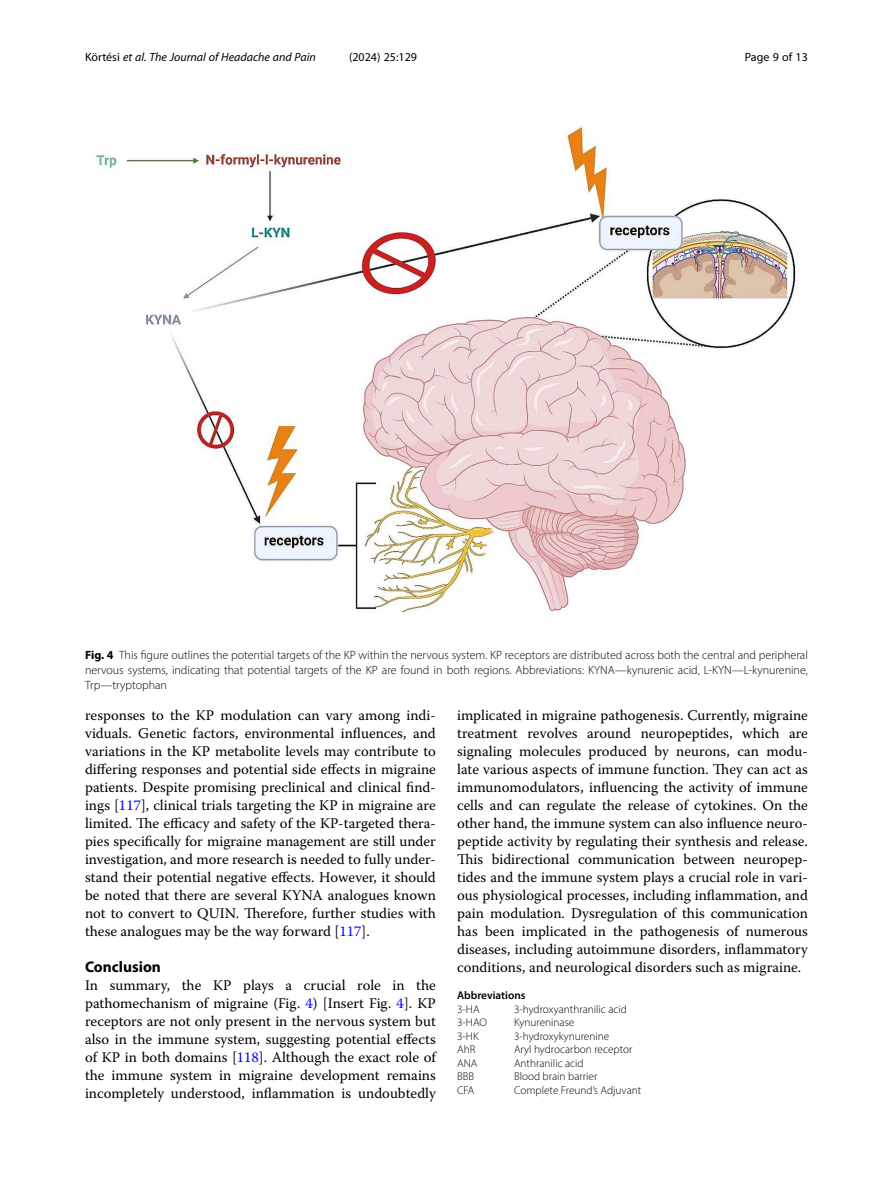
<style>
.page{position:relative;width:893px;height:1191px;background:#fff}
.page>*{position:absolute;margin:0;border:0;box-sizing:border-box;transform-origin:0 0}
.Head_1{font:700 15.45px "Myriad Pro";color:#000}
.Body_Text{font:14.7px/18px "Warnock Pro";color:#000;text-align:justify}
.Figure_Caption{font:300 12px/15px "Myriad Pro";color:#000;text-align:justify}
.t1{font:italic 12px "Myriad Pro";color:#000}
.t2{font:12px "Myriad Pro";color:#000}
.Abbreviation_Para_1{font:300 11.25px "Myriad Pro";color:#000}
.Abbrevation_Heading{font:600 11.25px "Myriad Pro";color:#000}
.s1{font-style:normal}
.s2{font-weight:700}
.s3{color:#00f}
</style>
<div class="page">
<img style="left:96px;top:126px;width:700px;height:488px">
<p class="t1" style="left:85px;top:50px;width:232px"><span class="s1">Körtési</span> et al. The Journal of Headache and Pain</p>
<p class="t2" style="left:349px;top:50px;width:70px">(2024) 25:129</p>
<p class="t2" style="left:745px;top:50px;width:65px">Page 9 of 13</p>
<p class="Figure_Caption" style="left:85px;top:648px;width:724px"><span class="s2">Fig. 4</span> This figure outlines the potential targets of the KP within the nervous system. KP receptors are distributed across both the central and peripheral nervous systems, indicating that potential targets of the KP are found in both regions. Abbreviations: KYNA—kynurenic acid, L-KYN—L-kynurenine, Trp—tryptophan</p>
<p class="Body_Text" style="left:85px;top:706px;width:352px">responses to the KP modulation can vary among indi&shy;viduals. Genetic factors, environmental influences, and variations in the KP metabolite levels may contribute to differing responses and potential side effects in migraine patients. Despite promising preclinical and clinical find&shy;ings [<span class="s3">117</span>], clinical trials targeting the KP in migraine are limited. The efficacy and safety of the KP-targeted thera&shy;pies specifically for migraine management are still under investigation, and more research is needed to fully under&shy;stand their potential negative effects. However, it should be noted that there are several KYNA analogues known not to convert to QUIN. Therefore, further studies with these analogues may be the way forward [<span class="s3">117</span>].</p>
<p class="Head_1" style="left:85px;top:957px;width:77px">Conclusion</p>
<p class="Body_Text" style="left:85px;top:976px;width:352px">In summary, the KP plays a crucial role in the pathomechanism of migraine (Fig. <span class="s3">4</span>) [Insert Fig. <span class="s3">4</span>]. KP receptors are not only present in the nervous system but also in the immune system, suggesting potential effects of KP in both domains [<span class="s3">118</span>]. Although the exact role of the immune system in migraine development remains incompletely understood, inflammation is undoubtedly</p>
<p class="Body_Text" style="left:457px;top:706px;width:352px">implicated in migraine pathogenesis. Currently, migraine treatment revolves around neuropeptides, which are signaling molecules produced by neurons, can modu&shy;late various aspects of immune function. They can act as immunomodulators, influencing the activity of immune cells and can regulate the release of cytokines. On the other hand, the immune system can also influence neuro&shy;peptide activity by regulating their synthesis and release.<br>This bidirectional communication between neuropep&shy;tides and the immune system plays a crucial role in vari&shy;ous physiological processes, including inflammation, and pain modulation. Dysregulation of this communication has been implicated in the pathogenesis of numerous diseases, including autoimmune disorders, inflammatory conditions, and neurological disorders such as migraine.</p>
<p class="Abbrevation_Heading" style="left:457px;top:988px;width:70px">Abbreviations</p>
<p class="Abbreviation_Para_1" style="left:457px;top:1002px;width:24px">3-HA</p>
<p class="Abbreviation_Para_1" style="left:514px;top:1002px;width:115px">3-hydroxyanthranilic acid</p>
<p class="Abbreviation_Para_1" style="left:457px;top:1015px;width:31px">3-HAO</p>
<p class="Abbreviation_Para_1" style="left:514px;top:1015px;width:62px">Kynureninase</p>
<p class="Abbreviation_Para_1" style="left:457px;top:1029px;width:23px">3-HK</p>
<p class="Abbreviation_Para_1" style="left:514px;top:1029px;width:97px">3-hydroxykynurenine</p>
<p class="Abbreviation_Para_1" style="left:457px;top:1042px;width:20px">AhR</p>
<p class="Abbreviation_Para_1" style="left:514px;top:1042px;width:120px">Aryl hydrocarbon receptor</p>
<p class="Abbreviation_Para_1" style="left:457px;top:1056px;width:22px">ANA</p>
<p class="Abbreviation_Para_1" style="left:514px;top:1056px;width:71px">Anthranilic acid</p>
<p class="Abbreviation_Para_1" style="left:457px;top:1069px;width:19px">BBB</p>
<p class="Abbreviation_Para_1" style="left:514px;top:1069px;width:85px">Blood brain barrier</p>
<p class="Abbreviation_Para_1" style="left:457px;top:1083px;width:19px">CFA</p>
<p class="Abbreviation_Para_1" style="left:514px;top:1083px;width:129px">Complete Freund’s Adjuvant</p>
</div>
